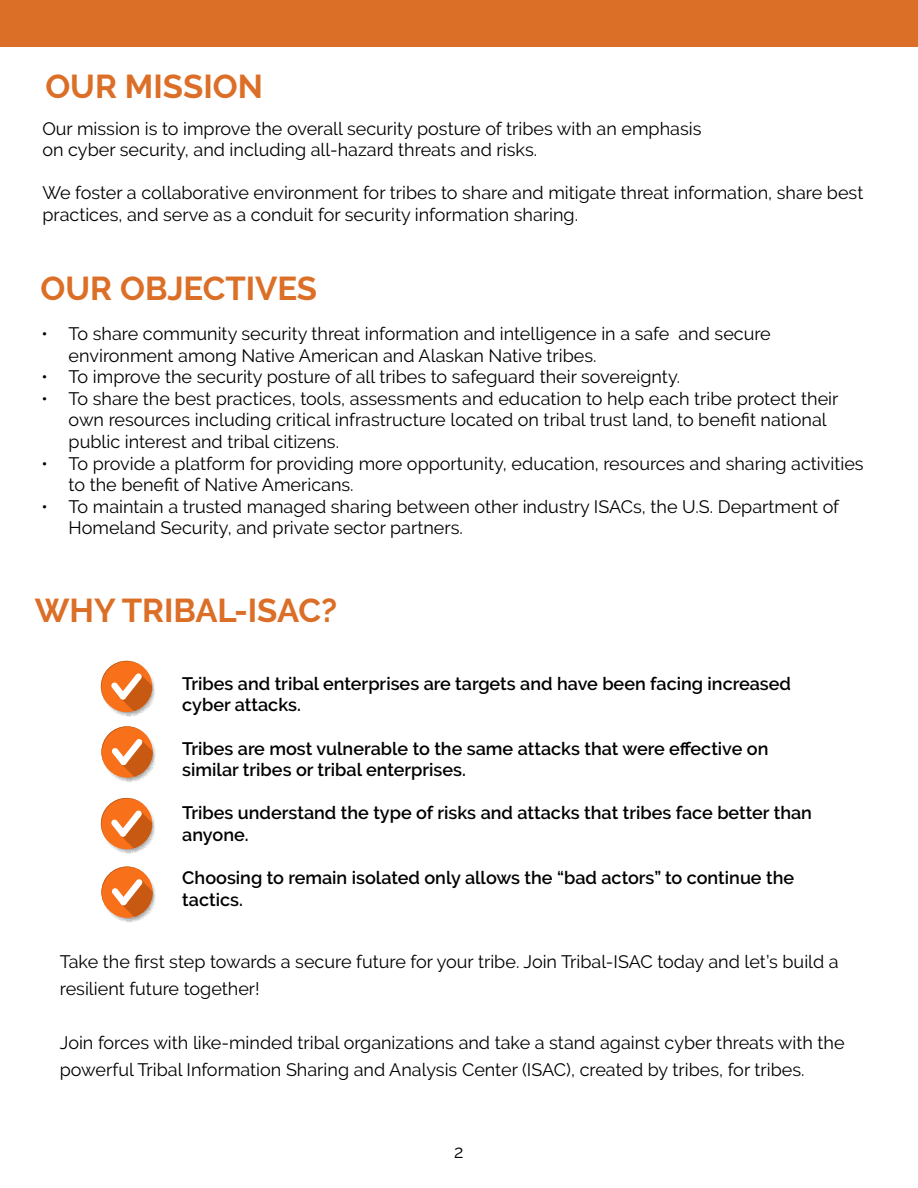
<style>
.page{position:relative;width:918px;height:1188px;background:#fff}
.page>*{position:absolute;margin:0;border:0;box-sizing:border-box;transform-origin:0 0}
.t1{font:700 33px "Raleway";color:#dc6f27}
.t2{font:18px/21.6px "Raleway";color:#000}
.t3{font:600 18px/21.6px "Raleway";color:#000}
</style>
<div class="page">
<div style="left:0;top:0;width:918px;height:46px;background:#dc6f27"></div>
<svg style="left:101px;top:661px;width:54px;height:56px"></svg>
<svg style="left:101px;top:867px;width:55px;height:56px"></svg>
<svg style="left:101px;top:726px;width:55px;height:56px"></svg>
<svg style="left:101px;top:798px;width:54px;height:56px"></svg>
<p class="t1" style="left:45px;top:68px;width:219px">OUR MISSION</p>
<p class="t2" style="left:42px;top:117px;width:661px">Our mission is to improve the overall security posture of tribes with an emphasis</p>
<p class="t2" style="left:42px;top:139px;width:496px">on cyber security, and including all-hazard threats and risks.</p>
<p class="t2" style="left:42px;top:182px;width:822px">We foster a collaborative environment for tribes to share and mitigate threat information, share best practices, and serve as a conduit for security information sharing.</p>
<p class="t1" style="left:40px;top:270px;width:278px">OUR OBJECTIVES</p>
<p class="t2" style="left:69px;top:323px;width:704px;text-indent:-27px">• To share community security threat information and intelligence in a safe and secure environment among Native American and Alaskan Native tribes.</p>
<p class="t2" style="left:42px;top:366px;width:640px">• To improve the security posture of all tribes to safeguard their sovereignty.</p>
<p class="t2" style="left:69px;top:388px;width:771px;text-indent:-27px">• To share the best practices, tools, assessments and education to help each tribe protect their own resources including critical infrastructure located on tribal trust land, to benefit national public interest and tribal citizens.</p>
<p class="t2" style="left:69px;top:452px;width:797px;text-indent:-27px">• To provide a platform for providing more opportunity, education, resources and sharing activities to the benefit of Native Americans.</p>
<p class="t2" style="left:69px;top:496px;width:772px;text-indent:-27px">• To maintain a trusted managed sharing between other industry ISACs, the U.S. Department of<br>Homeland Security, and private sector partners.</p>
<p class="t1" style="left:35px;top:592px;width:304px">WHY TRIBAL-ISAC?</p>
<p class="t3" style="left:182px;top:673px;width:610px">Tribes and tribal enterprises are targets and have been facing increased cyber attacks.</p>
<p class="t3" style="left:182px;top:737px;width:588px">Tribes are most vulnerable to the same attacks that were effective on similar tribes or tribal enterprises.</p>
<p class="t3" style="left:182px;top:802px;width:631px">Tribes understand the type of risks and attacks that tribes face better than anyone.</p>
<p class="t3" style="left:182px;top:867px;width:613px">Choosing to remain isolated only allows the “bad actors” to continue the tactics.</p>
<p class="t2" style="left:60px;top:949px;width:780px;line-height:27px">Take the first step towards a secure future for your tribe. Join Tribal-ISAC today and let’s build a resilient future together!</p>
<p class="t2" style="left:60px;top:1030px;width:786px;line-height:27px">Join forces with like-minded tribal organizations and take a stand against cyber threats with the powerful Tribal Information Sharing and Analysis Center (ISAC), created by tribes, for tribes.</p>
<p class="t2" style="left:454px;top:1141px;width:11px">2</p>
</div>
